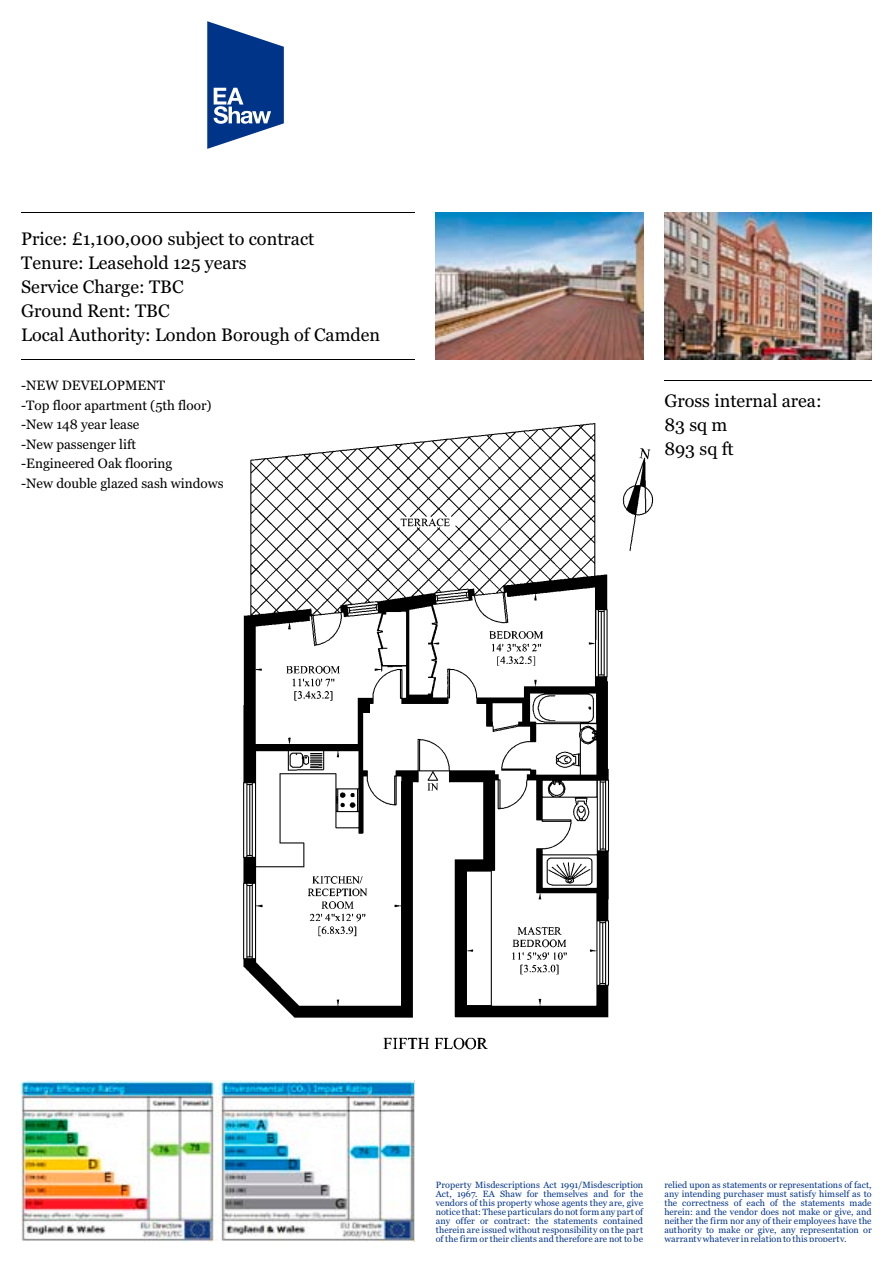
<style>
.page{position:relative;width:893px;height:1263px;background:#fff}
.page>*{position:absolute;margin:0;border:0;box-sizing:border-box;transform-origin:0 0}
.t1{font:18px/24px "Georgia";color:#000}
.t2{font:13.5px/19.5px "Georgia";color:#000}
.t3{font:9px/9px "Georgia";letter-spacing:.01em;color:#003488;text-align:justify}
</style>
<div class="page">
<svg style="left:207px;top:21px;width:77px;height:128px"></svg>
<hr style="left:21px;top:212px;width:394px;height:1px;background:#000">
<hr style="left:664px;top:380px;width:208px;height:1px;background:#000">
<hr style="left:21px;top:360px;width:394px;height:1px;background:#000">
<img style="left:243px;top:423px;width:411px;height:627px">
<img style="left:21px;top:1080px;width:393px;height:161px">
<img style="left:436px;top:213px;width:207px;height:146px">
<img style="left:664px;top:213px;width:208px;height:146px">
<h1 class="t1" style="left:21px;top:226px;width:360px">Price: £1,100,000 subject to contract<br>Tenure: Leasehold 125 years<br>Service Charge: TBC<br>Ground Rent: TBC<br>Local Authority: London Borough of Camden</h1>
<h2 class="t2" style="left:21px;top:376px;width:204px">-NEW DEVELOPMENT<br>-Top floor apartment (5th floor) -New 148 year lease<br>-New passenger lift<br>-Engineered Oak flooring<br>-New double glazed sash windows</h2>
<h1 class="t1" style="left:664px;top:389px;width:159px">Gross internal area:<br>83 sq m<br>893 sq ft</h1>
<p class="t3" style="left:436px;top:1180px;width:209px">Property Misdescriptions Act 1991/Misdescription Act, 1967. EA Shaw for themselves and for the vendors of this property whose agents they are, give notice that: These particulars do not form any part of any offer or contract: the statements contained therein are issued without responsibility on the part of the firm or their clients and therefore are not to be</p>
<p class="t3" style="left:664px;top:1180px;width:209px">relied upon as statements or representations of fact, any intending purchaser must satisfy himself as to the correctness of each of the statements made herein: and the vendor does not make or give, and neither the firm nor any of their employees have the authority to make or give, any representation or warranty whatever in relation to this property.</p>
</div>
